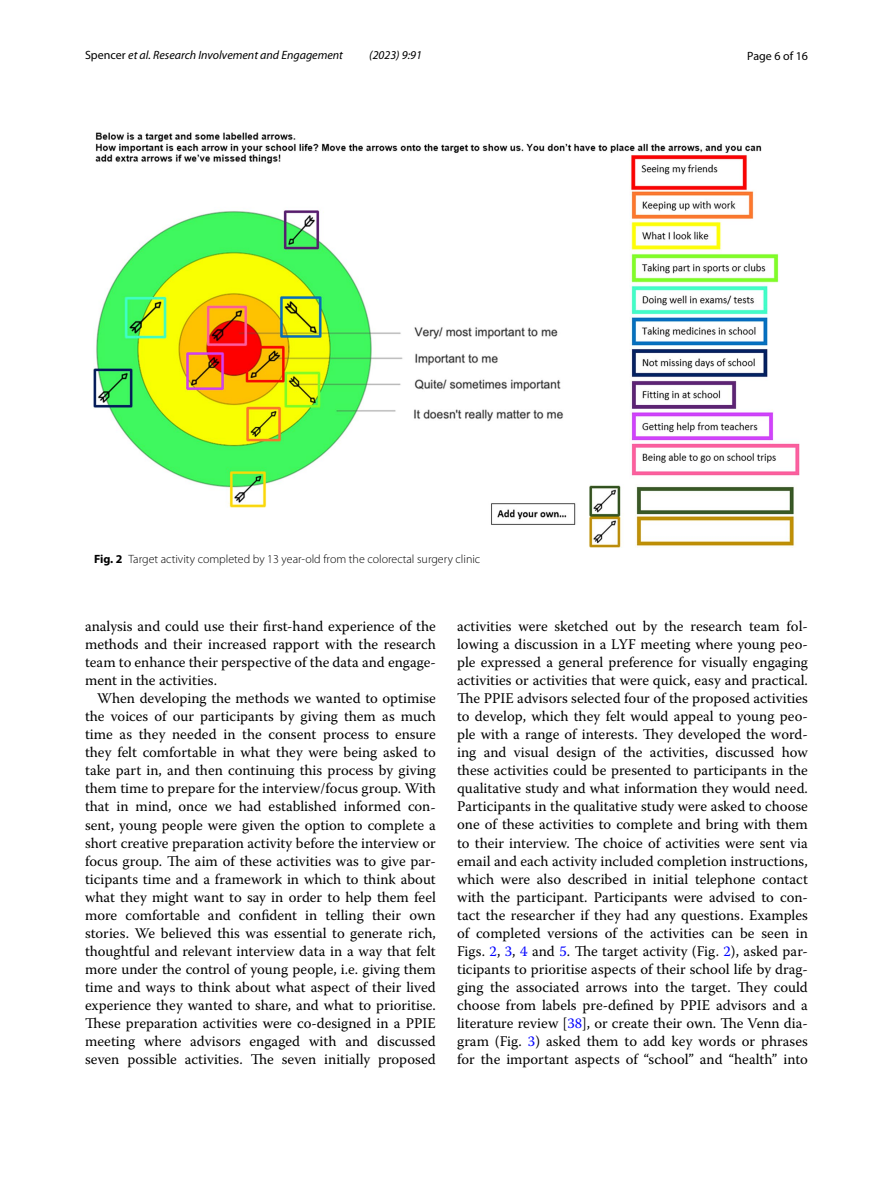
<style>
.page{position:relative;width:893px;height:1187px;background:#fff}
.page>*{position:absolute;margin:0;border:0;box-sizing:border-box;transform-origin:0 0}
.t1{font:14.7px/18px "Warnock Pro";color:#000;text-align:justify}
.t2{font:300 12px "Myriad Pro";color:#000}
.t3{font:italic 12px "Myriad Pro";color:#000}
.t4{font:12px "Myriad Pro";color:#000}
.s1{font-style:normal}
.s2{font-weight:700}
.s3{color:#00f}
</style>
<div class="page">
<img style="left:94px;top:133px;width:705px;height:414px">
<p class="t3" style="left:85px;top:48px;width:259px"><span class="s1">Spencer</span> et al. Research Involvement and Engagement</p>
<p class="t3" style="left:369px;top:48px;width:54px">(2023) 9:91</p>
<p class="t4" style="left:747px;top:48px;width:62px">Page 6 of 16</p>
<p class="t2" style="left:94px;top:552px;width:388px"><span class="s2">Fig. 2</span> Target activity completed by 13 year-old from the colorectal surgery clinic</p>
<p class="t1" style="left:85px;top:617px;width:352px">analysis and could use their first-hand experience of the methods and their increased rapport with the research team to enhance their perspective of the data and engage&shy;ment in the activities.</p>
<p class="t1" style="left:85px;top:689px;width:352px;text-indent:12px">When developing the methods we wanted to optimise the voices of our participants by giving them as much time as they needed in the consent process to ensure they felt comfortable in what they were being asked to take part in, and then continuing this process by giving them time to prepare for the interview/focus group. With that in mind, once we had established informed con&shy;sent, young people were given the option to complete a short creative preparation activity before the interview or focus group. The aim of these activities was to give par&shy;ticipants time and a framework in which to think about what they might want to say in order to help them feel more comfortable and confident in telling their own stories. We believed this was essential to generate rich, thoughtful and relevant interview data in a way that felt more under the control of young people, i.e. giving them time and ways to think about what aspect of their lived experience they wanted to share, and what to prioritise.<br>These preparation activities were co-designed in a PPIE meeting where advisors engaged with and discussed seven possible activities. The seven initially proposed</p>
<p class="t1" style="left:457px;top:617px;width:352px">activities were sketched out by the research team fol&shy;lowing a discussion in a LYF meeting where young peo&shy;ple expressed a general preference for visually engaging activities or activities that were quick, easy and practical.<br>The PPIE advisors selected four of the proposed activities to develop, which they felt would appeal to young peo&shy;ple with a range of interests. They developed the word&shy;ing and visual design of the activities, discussed how these activities could be presented to participants in the qualitative study and what information they would need.<br>Participants in the qualitative study were asked to choose one of these activities to complete and bring with them to their interview. The choice of activities were sent via email and each activity included completion instructions, which were also described in initial telephone contact with the participant. Participants were advised to con&shy;tact the researcher if they had any questions. Examples of completed versions of the activities can be seen in Figs. <span class="s3">2</span>, <span class="s3">3</span>, <span class="s3">4</span> and <span class="s3">5</span>. The target activity (Fig. <span class="s3">2</span>), asked par&shy;ticipants to prioritise aspects of their school life by drag&shy;ging the associated arrows into the target. They could choose from labels pre-defined by PPIE advisors and a literature review [<span class="s3">38</span>], or create their own. The Venn dia&shy;gram (Fig. <span class="s3">3</span>) asked them to add key words or phrases for the important aspects of “school” and “health” into</p>
</div>
